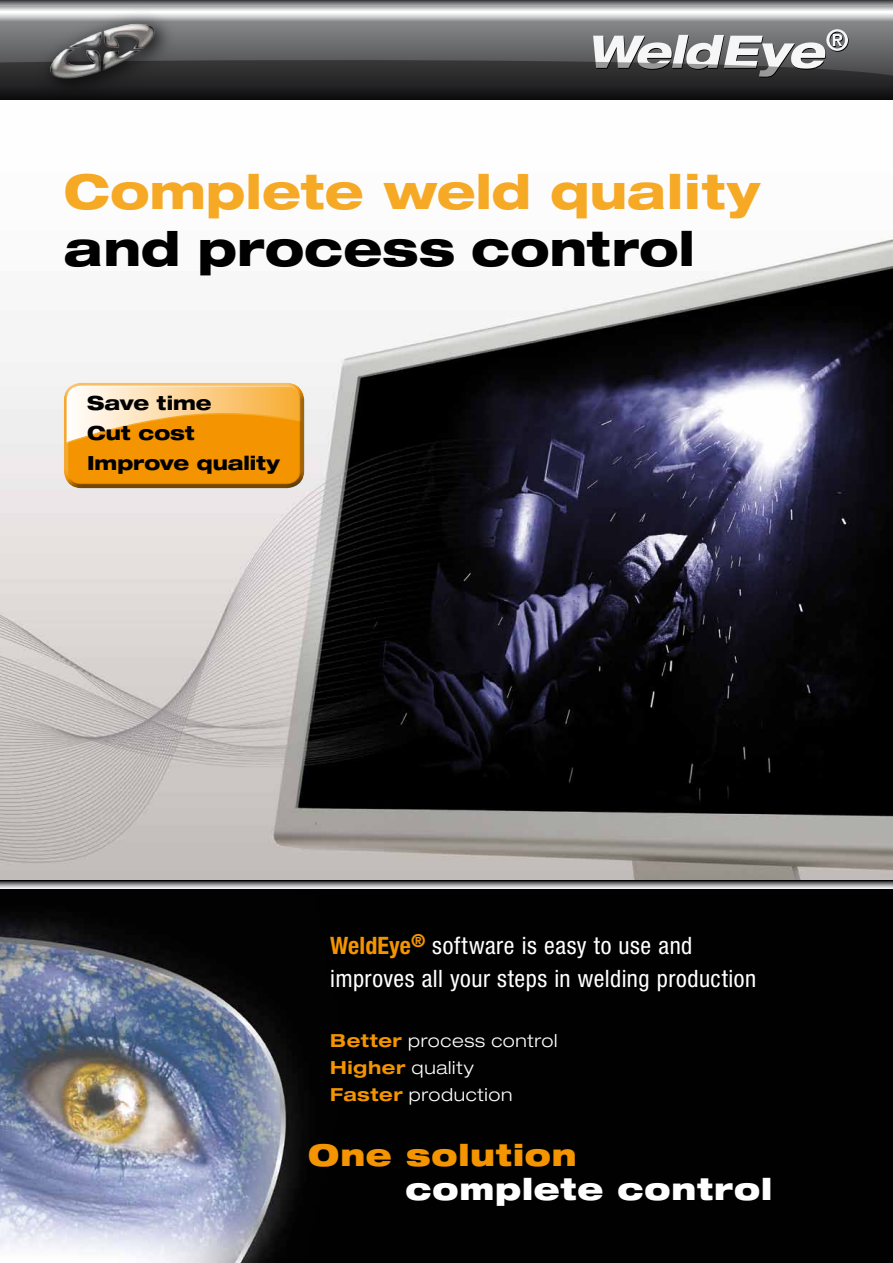
<style>
.page{position:relative;width:893px;height:1263px;background:#fff}
.page>*{position:absolute;margin:0;border:0;box-sizing:border-box;transform-origin:0 0}
.t1{font:800 expanded 48px "Helvetica Neue";letter-spacing:.005em;color:#f6a924}
.t2{font:800 expanded 48px "Helvetica Neue";letter-spacing:.005em;color:#000}
.t3{font:900 expanded 30px "Helvetica Neue";letter-spacing:.025em;color:#fff}
.t4{font:900 expanded 30px "Helvetica Neue";letter-spacing:.025em;color:#f39400}
.t5{font:condensed 24px/33px "Helvetica Neue";letter-spacing:.02em;color:#fff}
.t6{font:800 expanded 19.5px/30px "Helvetica Neue";color:#000}
.t7{font:300 expanded 18px/27px "Helvetica Neue";letter-spacing:.035em;color:#fff}
.s1{font-weight:700;color:#f39400}
</style>
<div class="page">
<img style="left:0;top:236px;width:893px;height:644px">
<div style="left:61px;top:383px;width:245px;height:98px;background:#fff;opacity:.75"></div>
<div style="left:61px;top:385px;width:245px;height:106px;background:#000;opacity:.75"></div>
<img style="left:0;top:889px;width:893px;height:374px">
<svg style="left:0;top:880px;width:893px;height:9px;background:#8b8c8d"></svg>
<svg style="left:0;top:0;width:893px;height:100px;background:#9e9fa0"></svg>
<svg style="left:0;top:12px;width:893px;height:17px;background:#abacad"></svg>
<svg style="left:0;top:29px;width:893px;height:71px;background:#515153"></svg>
<img style="left:32px;top:5px;width:150px;height:95px">
<img style="left:46px;top:23px;width:111px;height:62px">
<h1 class="t1" style="left:64px;top:161px;width:698px">Complete weld quality</h1>
<h1 class="t2" style="left:64px;top:218px;width:632px">and process control</h1>
<p class="t6" style="left:87px;top:388px;width:194px">Save time<br>Cut cost<br>Improve quality</p>
<p class="t5" style="left:330px;top:929px;width:427px"><span class="s1">WeldEye</span><sup>®</sup> software is easy to use and improves all your steps in welding production</p>
<p class="t7" style="left:330px;top:1027px;width:229px"><span class="s1">Better</span> process control<br><span class="s1">Higher</span> quality<br><span class="s1">Faster</span> production</p>
<p class="t4" style="left:308px;top:1135px;width:270px">One solution</p>
<p class="t3" style="left:405px;top:1170px;width:368px">complete control</p>
</div>
